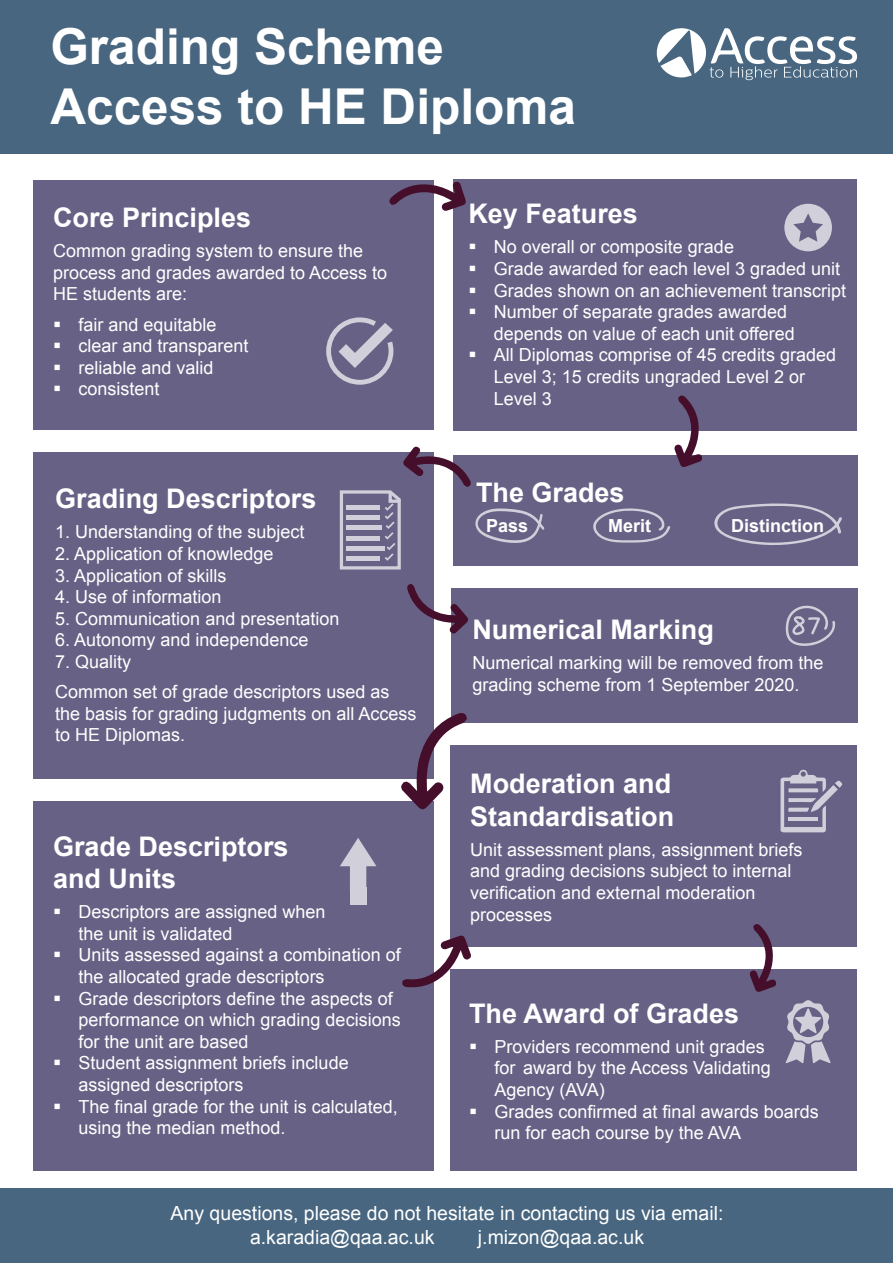
<style>
.page{position:relative;width:893px;height:1263px;background:#fff}
.page>*{position:absolute;margin:0;border:0;box-sizing:border-box;transform-origin:0 0}
.t1{font:700 49.5px "Arial";color:#fff}
.t2{font:700 27px/32.4px "Arial";color:#fff}
.t3{font:19.5px "Arial";color:#fff}
.t4{font:18px/21.6px "Arial";color:#fff}
.t5{font:700 18px "Arial";color:#fff}
</style>
<div class="page">
<div style="left:0;top:0;width:893px;height:153px;background:#486680"></div>
<div style="left:34px;top:180px;width:400px;height:249px;background:#676185"></div>
<div style="left:453px;top:180px;width:404px;height:251px;background:#676185"></div>
<div style="left:34px;top:452px;width:400px;height:326px;background:#676185"></div>
<div style="left:34px;top:801px;width:400px;height:369px;background:#676185"></div>
<div style="left:451px;top:589px;width:407px;height:134px;background:#676185"></div>
<div style="left:450px;top:969px;width:406px;height:201px;background:#676185"></div>
<div style="left:453px;top:456px;width:405px;height:110px;background:#676185"></div>
<div style="left:450px;top:745px;width:406px;height:202px;background:#676185"></div>
<div style="left:0;top:1188px;width:893px;height:75px;background:#486680"></div>
<svg style="left:326px;top:317px;width:68px;height:68px"></svg>
<svg style="left:714px;top:503px;width:128px;height:42px"></svg>
<svg style="left:593px;top:508px;width:78px;height:35px"></svg>
<svg style="left:784px;top:204px;width:48px;height:47px"></svg>
<svg style="left:786px;top:1000px;width:45px;height:63px"></svg>
<svg style="left:780px;top:770px;width:62px;height:62px"></svg>
<svg style="left:340px;top:838px;width:36px;height:53px"></svg>
<div style="left:350px;top:887px;width:16px;height:18px;background:#d1cfda"></div>
<svg style="left:786px;top:605px;width:49px;height:41px"></svg>
<svg style="left:389px;top:181px;width:77px;height:30px"></svg>
<svg style="left:672px;top:395px;width:31px;height:72px"></svg>
<svg style="left:339px;top:446px;width:206px;height:124px"></svg>
<svg style="left:657px;top:28px;width:200px;height:52px"></svg>
<img style="left:696px;top:51px;width:10px;height:16px">
<svg style="left:407px;top:584px;width:64px;height:50px"></svg>
<svg style="left:749px;top:924px;width:27px;height:68px"></svg>
<svg style="left:399px;top:713px;width:68px;height:97px"></svg>
<svg style="left:402px;top:935px;width:69px;height:53px"></svg>
<p class="t1" style="left:50px;top:14px;width:395px">Grading Scheme</p>
<p class="t1" style="left:50px;top:74px;width:527px">Access to HE Diploma</p>
<p class="t2" style="left:53px;top:202px;width:200px">Core Principles</p>
<p class="t4" style="left:53px;top:240px;width:336px">Common grading system to ensure the process and grades awarded to Access to<br>HE students are:</p>
<p class="t4" style="left:53px;top:314px;width:165px">▪ fair and equitable</p>
<p class="t4" style="left:53px;top:335px;width:197px">▪ clear and transparent</p>
<p class="t4" style="left:53px;top:357px;width:162px">▪ reliable and valid</p>
<p class="t4" style="left:53px;top:378px;width:108px">▪ consistent</p>
<p class="t2" style="left:55px;top:483px;width:263px">Grading Descriptors</p>
<p class="t4" style="left:55px;top:521px;width:251px">1. Understanding of the subject</p>
<p class="t4" style="left:55px;top:543px;width:220px">2. Application of knowledge</p>
<p class="t4" style="left:55px;top:565px;width:173px">3. Application of skills</p>
<p class="t4" style="left:55px;top:586px;width:168px">4. Use of information</p>
<p class="t4" style="left:55px;top:608px;width:286px">5. Communication and presentation</p>
<p class="t4" style="left:55px;top:629px;width:255px">6. Autonomy and independence</p>
<p class="t4" style="left:55px;top:651px;width:78px">7. Quality</p>
<p class="t4" style="left:55px;top:681px;width:363px">Common set of grade descriptors used as the basis for grading judgments on all Access to HE Diplomas.</p>
<p class="t2" style="left:53px;top:831px;width:237px">Grade Descriptors and Units</p>
<p class="t4" style="left:79px;top:901px;width:249px;text-indent:-26px">▪ Descriptors are assigned when the unit is validated</p>
<p class="t4" style="left:79px;top:944px;width:324px;text-indent:-26px">▪ Units assessed against a combination of the allocated grade descriptors</p>
<p class="t4" style="left:79px;top:988px;width:324px;text-indent:-26px">▪ Grade descriptors define the aspects of performance on which grading decisions for the unit are based</p>
<p class="t4" style="left:79px;top:1052px;width:272px;text-indent:-26px">▪ Student assignment briefs include assigned descriptors</p>
<p class="t4" style="left:79px;top:1096px;width:321px;text-indent:-26px">▪ The final grade for the unit is calculated, using the median method.</p>
<p class="t2" style="left:468px;top:198px;width:171px">Key Features</p>
<p class="t4" style="left:468px;top:236px;width:267px">▪ No overall or composite grade</p>
<p class="t4" style="left:468px;top:258px;width:373px">▪ Grade awarded for each level 3 graded unit</p>
<p class="t4" style="left:468px;top:280px;width:379px">▪ Grades shown on an achievement transcript</p>
<p class="t4" style="left:494px;top:301px;width:302px;text-indent:-26px">▪ Number of separate grades awarded depends on value of each unit offered</p>
<p class="t4" style="left:494px;top:344px;width:344px;text-indent:-26px">▪ All Diplomas comprise of 45 credits graded<br>Level 3; 15 credits ungraded Level 2 or<br>Level 3</p>
<p class="t2" style="left:476px;top:477px;width:150px">The Grades</p>
<p class="t5" style="left:486px;top:513px;width:44px">Pass</p>
<p class="t5" style="left:608px;top:513px;width:45px">Merit</p>
<p class="t5" style="left:731px;top:513px;width:95px">Distinction</p>
<p class="t2" style="left:472px;top:614px;width:243px">Numerical Marking</p>
<p class="t4" style="left:472px;top:652px;width:353px">Numerical marking will be removed from the grading scheme from 1 September 2020.</p>
<p class="t2" style="left:470px;top:768px;width:206px">Moderation and<br>Standardisation</p>
<p class="t4" style="left:470px;top:839px;width:334px">Unit assessment plans, assignment briefs and grading decisions subject to internal verification and external moderation processes</p>
<p class="t2" style="left:469px;top:998px;width:272px">The Award of Grades</p>
<p class="t4" style="left:495px;top:1036px;width:278px;text-indent:-26px">▪ Providers recommend unit grades for award by the Access Validating<br>Agency (AVA)</p>
<p class="t4" style="left:495px;top:1100px;width:326px;text-indent:-26px">▪ Grades confirmed at final awards boards run for each course by the AVA</p>
<p class="t3" style="left:171px;top:1201px;width:554px">Any questions, please do not hesitate in contacting us via email:</p>
<p class="t3" style="left:250px;top:1224px;width:186px">a.karadia@qaa.ac.uk</p>
<p class="t3" style="left:478px;top:1224px;width:168px">j.mizon@qaa.ac.uk</p>
</div>
